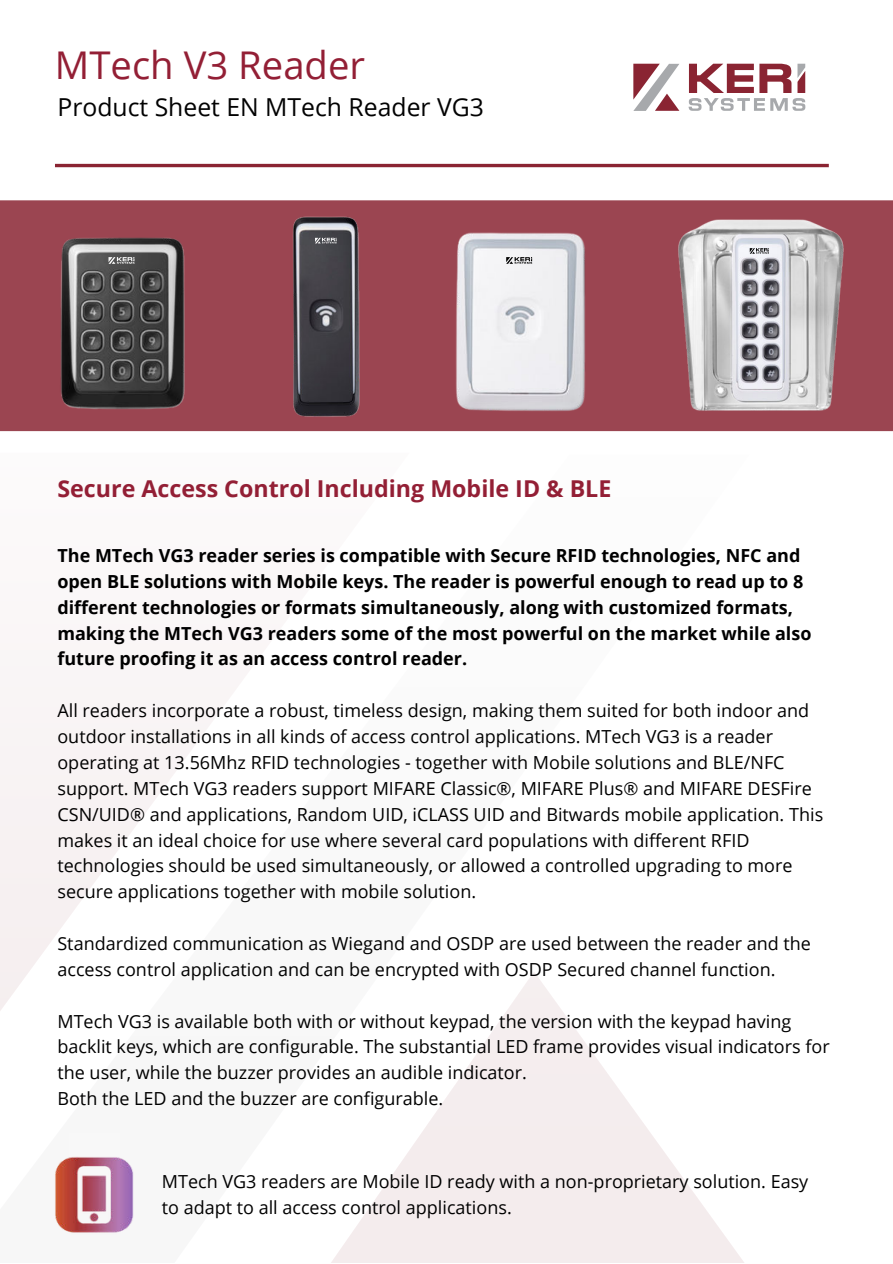
<style>
.page{position:relative;width:893px;height:1264px;background:#fff}
.page>*{position:absolute;margin:0;border:0;box-sizing:border-box;transform-origin:0 0}
.t1{font:38.25px "Open Sans";color:#931f35}
.t2{font:24.75px "Open Sans";color:#020202}
.t3{font:700 23.25px "Open Sans";color:#931f35}
.t4{font:18px/25.8px "Open Sans";color:#000}
.t5{font:700 18px/25.8px "Open Sans";color:#000}
</style>
<div class="page">
<hr style="left:55px;top:164px;width:773px;height:3px;background:#8a2432">
<div style="left:332px;top:1223px;width:412px;height:39px;background:#f4eced"></div>
<svg style="left:688px;top:64px;width:117px;height:47px"></svg>
<svg style="left:633px;top:64px;width:46px;height:47px"></svg>
<div style="left:0;top:200px;width:892px;height:231px;background:#9b4551"></div>
<img style="left:49px;top:210px;width:162px;height:212px">
<img style="left:445px;top:226px;width:152px;height:189px">
<svg style="left:108px;top:257px;width:26px;height:7px"></svg>
<svg style="left:506px;top:257px;width:26px;height:7px"></svg>
<div style="left:70px;top:1133px;width:50px;height:57px;background:#f8f8f8"></div>
<img style="left:54px;top:1157px;width:80px;height:76px">
<img style="left:286px;top:210px;width:81px;height:207px">
<img style="left:672px;top:216px;width:176px;height:201px">
<svg style="left:315px;top:238px;width:21px;height:5px"></svg>
<svg style="left:749px;top:248px;width:20px;height:6px"></svg>
<h1 class="t1" style="left:55px;top:39px;width:311px">MTech V3 Reader</h1>
<h2 class="t2" style="left:57px;top:90px;width:428px">Product Sheet EN MTech Reader VG3</h2>
<p class="t3" style="left:57px;top:472px;width:555px">Secure Access Control Including Mobile ID &amp; BLE</p>
<p class="t5" style="left:57px;top:542px;width:755px">The MTech VG3 reader series is compatible with Secure RFID technologies, NFC and open BLE solutions with Mobile keys. The reader is powerful enough to read up to 8 different technologies or formats simultaneously, along with customized formats, making the MTech VG3 readers some of the most powerful on the market while also future proofing it as an access control reader.</p>
<p class="t4" style="left:57px;top:697px;width:767px">All readers incorporate a robust, timeless design, making them suited for both indoor and outdoor installations in all kinds of access control applications. MTech VG3 is a reader operating at 13.56Mhz RFID technologies - together with Mobile solutions and BLE/NFC support. MTech VG3 readers support MIFARE Classic®, MIFARE Plus® and MIFARE DESFire CSN/UID® and applications, Random UID, iCLASS UID and Bitwards mobile application. This makes it an ideal choice for use where several card populations with different RFID technologies should be used simultaneously, or allowed a controlled upgrading to more secure applications together with mobile solution.</p>
<p class="t4" style="left:57px;top:930px;width:755px">Standardized communication as Wiegand and OSDP are used between the reader and the access control application and can be encrypted with OSDP Secured channel function.</p>
<p class="t4" style="left:57px;top:1007px;width:773px">MTech VG3 is available both with or without keypad, the version with the keypad having backlit keys, which are configurable. The substantial LED frame provides visual indicators for the user, while the buzzer provides an audible indicator.<br>Both the LED and the buzzer are configurable.</p>
<p class="t4" style="left:162px;top:1168px;width:648px">MTech VG3 readers are Mobile ID ready with a non-proprietary solution. Easy to adapt to all access control applications.</p>
</div>
